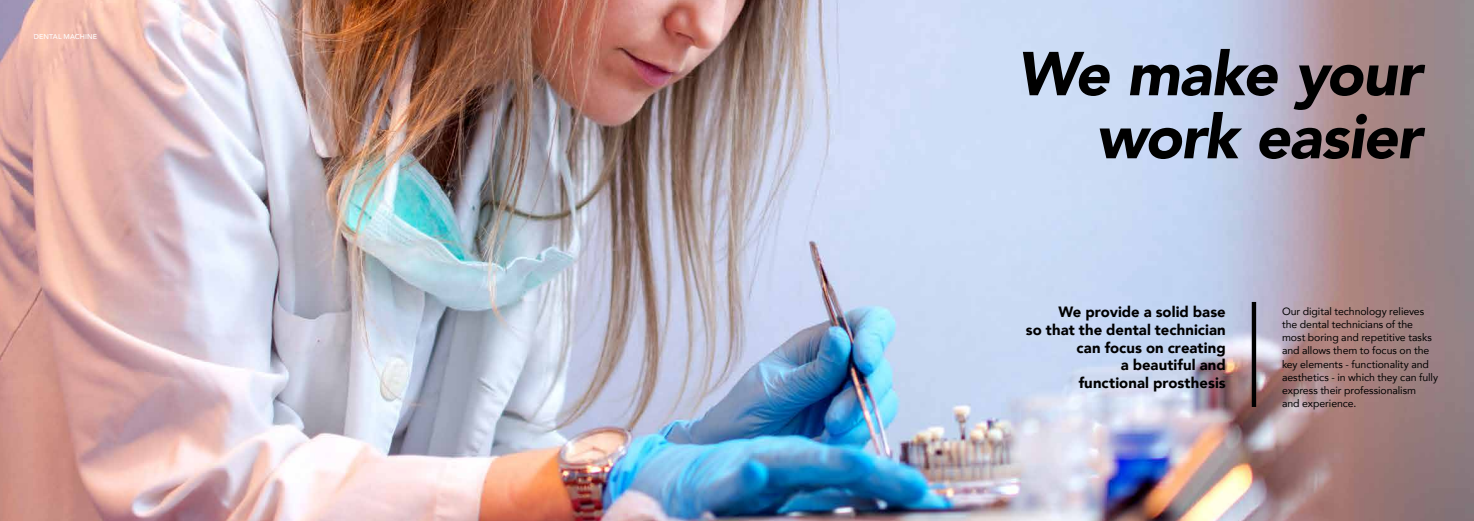
<style>
.page{position:relative;width:1474px;height:521px;background:#fff}
.page>*{position:absolute;margin:0;border:0;box-sizing:border-box;transform-origin:0 0}
.t1{font:italic 900 61.25px/63px "Avenir";letter-spacing:-.02em;color:#000;text-align:right}
.t2{font:900 14.88px/17.8px "Avenir";letter-spacing:.005em;color:#000;text-align:right}
.t3{font:10.5px/13.1px "Avenir";letter-spacing:-.005em;color:#000}
.t4{font:500 7px "Avenir";letter-spacing:.015em;color:#fff}
</style>
<div class="page">
<img style="left:0;top:0;width:1473px;height:521px">
<div style="left:1251px;top:302px;width:5px;height:105px;background:#000"></div>
<p class="t4" style="left:34px;top:31px;width:65px">DENTAL MACHINE</p>
<h1 class="t1" style="left:1016px;top:42px;width:406px">We make your work easier</h1>
<h2 class="t2" style="left:1025px;top:302px;width:201px">We provide a solid base<br>so that the dental technician can focus on creating<br>a beautiful and<br>functional prosthesis</h2>
<p class="t3" style="left:1281px;top:304px;width:157px">Our digital technology relieves the dental technicians of the most boring and repetitive tasks and allows them to focus on the key elements - functionality and aesthetics - in which they can fully express their professionalism<br>and experience.</p>
</div>
